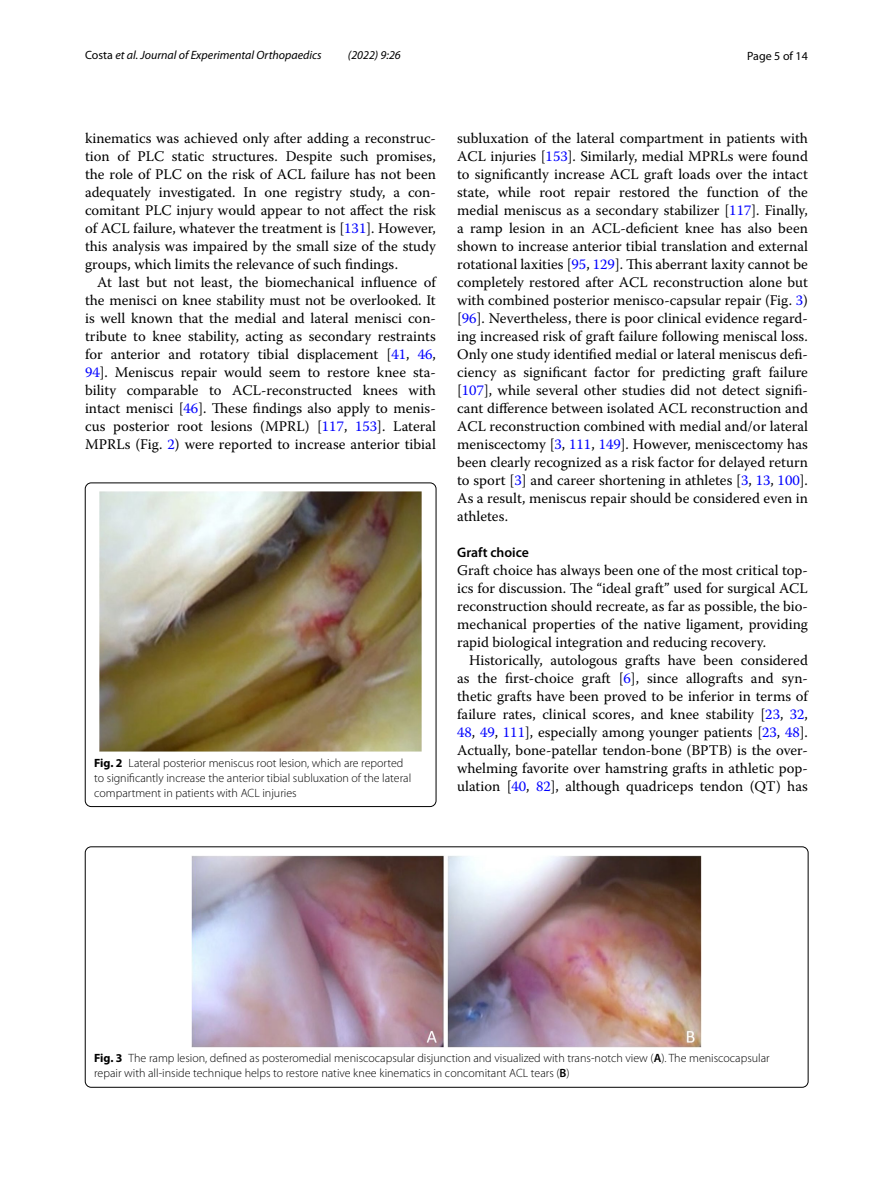
<style>
.page{position:relative;width:893px;height:1187px;background:#fff}
.page>*{position:absolute;margin:0;border:0;box-sizing:border-box;transform-origin:0 0}
.t1{font:14.7px/18px "Warnock Pro";color:#000;text-align:justify}
.t2{font:600 13.8px "Myriad Pro";color:#000}
.t3{font:300 12px/15px "Myriad Pro";color:#000}
.t4{font:italic 12px "Myriad Pro";color:#000}
.t5{font:12px "Myriad Pro";color:#000}
.s1{font-style:normal}
.s2{color:#00f}
.s3{font-weight:700}
.s4{font-weight:600}
</style>
<div class="page">
<img style="left:100px;top:492px;width:322px;height:260px">
<div style="left:85px;top:482px;width:351px;height:324px;border:1px solid #000;border-radius:6px"></div>
<img style="left:191px;top:855px;width:511px;height:192px">
<div style="left:85px;top:846px;width:723px;height:241px;border:1px solid #000;border-radius:6px"></div>
<p class="t4" style="left:85px;top:48px;width:238px"><span class="s1">Costa</span> et al. Journal of Experimental Orthopaedics</p>
<p class="t4" style="left:348px;top:48px;width:54px">(2022) 9:26</p>
<p class="t5" style="left:747px;top:48px;width:62px">Page 5 of 14</p>
<p class="t1" style="left:85px;top:128px;width:352px">kinematics was achieved only after adding a reconstruc&shy;tion of PLC static structures. Despite such promises, the role of PLC on the risk of ACL failure has not been adequately investigated. In one registry study, a con&shy;comitant PLC injury would appear to not affect the risk of ACL failure, whatever the treatment is [<span class="s2">131</span>]. However, this analysis was impaired by the small size of the study groups, which limits the relevance of such findings.</p>
<p class="t1" style="left:85px;top:272px;width:352px;text-indent:12px">At last but not least, the biomechanical influence of the menisci on knee stability must not be overlooked. It is well known that the medial and lateral menisci con&shy;tribute to knee stability, acting as secondary restraints for anterior and rotatory tibial displacement [<span class="s2">41</span>, <span class="s2">46</span>, <span class="s2">94</span>]. Meniscus repair would seem to restore knee sta&shy;bility comparable to ACL-reconstructed knees with intact menisci [<span class="s2">46</span>]. These findings also apply to menis&shy;cus posterior root lesions (MPRL) [<span class="s2">117</span>, <span class="s2">153</span>]. Lateral MPRLs (Fig. <span class="s2">2</span>) were reported to increase anterior tibial</p>
<p class="t3" style="left:94px;top:755px;width:319px"><span class="s3">Fig. 2</span> Lateral posterior meniscus root lesion, which are reported to significantly increase the anterior tibial subluxation of the lateral compartment in patients with ACL injuries</p>
<p class="t1" style="left:457px;top:128px;width:352px">subluxation of the lateral compartment in patients with ACL injuries [<span class="s2">153</span>]. Similarly, medial MPRLs were found to significantly increase ACL graft loads over the intact state, while root repair restored the function of the medial meniscus as a secondary stabilizer [<span class="s2">117</span>]. Finally, a ramp lesion in an ACL-deficient knee has also been shown to increase anterior tibial translation and external rotational laxities [<span class="s2">95</span>, <span class="s2">129</span>]. This aberrant laxity cannot be completely restored after ACL reconstruction alone but with combined posterior menisco-capsular repair (Fig. <span class="s2">3</span>) [<span class="s2">96</span>]. Nevertheless, there is poor clinical evidence regard&shy;ing increased risk of graft failure following meniscal loss.<br>Only one study identified medial or lateral meniscus defi&shy;ciency as significant factor for predicting graft failure [<span class="s2">107</span>], while several other studies did not detect signifi&shy;cant difference between isolated ACL reconstruction and ACL reconstruction combined with medial and/or lateral meniscectomy [<span class="s2">3</span>, <span class="s2">111</span>, <span class="s2">149</span>]. However, meniscectomy has been clearly recognized as a risk factor for delayed return to sport [<span class="s2">3</span>] and career shortening in athletes [<span class="s2">3</span>, <span class="s2">13</span>, <span class="s2">100</span>].<br>As a result, meniscus repair should be considered even in athletes.</p>
<p class="t2" style="left:457px;top:543px;width:73px">Graft choice</p>
<p class="t1" style="left:457px;top:560px;width:352px">Graft choice has always been one of the most critical top&shy;ics for discussion. The “ideal graft” used for surgical ACL reconstruction should recreate, as far as possible, the bio&shy;mechanical properties of the native ligament, providing rapid biological integration and reducing recovery.</p>
<p class="t1" style="left:457px;top:650px;width:352px;text-indent:12px">Historically, autologous grafts have been considered as the first-choice graft [<span class="s2">6</span>], since allografts and syn&shy;thetic grafts have been proved to be inferior in terms of failure rates, clinical scores, and knee stability [<span class="s2">23</span>, <span class="s2">32</span>, <span class="s2">48</span>, <span class="s2">49</span>, <span class="s2">111</span>], especially among younger patients [<span class="s2">23</span>, <span class="s2">48</span>].<br>Actually, bone-patellar tendon-bone (BPTB) is the over&shy;whelming favorite over hamstring grafts in athletic pop&shy;ulation [<span class="s2">40</span>, <span class="s2">82</span>], although quadriceps tendon (QT) has</p>
<p class="t3" style="left:94px;top:1051px;width:677px"><span class="s3">Fig. 3</span> The ramp lesion, defined as posteromedial meniscocapsular disjunction and visualized with trans-notch view (<span class="s4">A</span>). The meniscocapsular repair with all-inside technique helps to restore native knee kinematics in concomitant ACL tears (<span class="s4">B</span>)</p>
</div>
